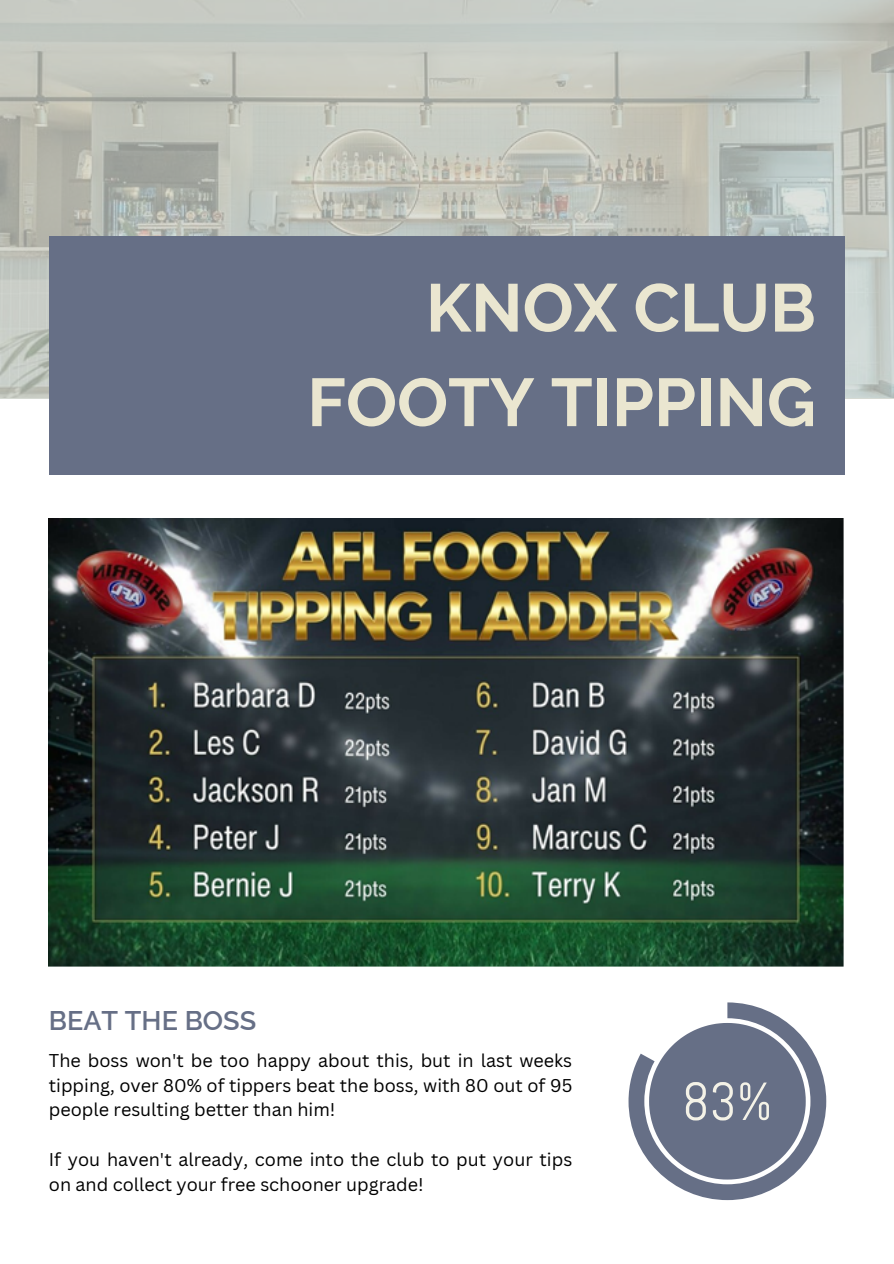
<style>
.page{position:relative;width:894px;height:1264px;background:#fff}
.page>*{position:absolute;margin:0;border:0;box-sizing:border-box;transform-origin:0 0}
.t1{font:700 67.5px/94.5px "Raleway";color:#eae6d0;text-align:right}
.t2{font:600 27px "Raleway";color:#666f86}
.t3{font:18px/24.8px "Canva Sans";color:#000;text-align:justify}
</style>
<div class="page">
<img style="left:0;top:0;width:893px;height:397px">
<div style="left:49px;top:237px;width:795px;height:238px;background:#666f86"></div>
<img style="left:49px;top:519px;width:795px;height:448px">
<svg style="left:628px;top:1002px;width:198px;height:198px"></svg>
<h1 class="t1" style="left:307px;top:260px;width:510px">KNOX CLUB<br>FOOTY TIPPING</h1>
<p class="t2" style="left:49px;top:1004px;width:209px">BEAT THE BOSS</p>
<p class="t3" style="left:49px;top:1047px;width:524px">The boss won't be too happy about this, but in last weeks tipping, over 80% of tippers beat the boss, with 80 out of 95 people resulting better than him!</p>
<h2 class="t3" style="left:49px;top:1146px;width:524px">If you haven't already, come into the club to put your tips on and collect your free schooner upgrade!</h2>
</div>
